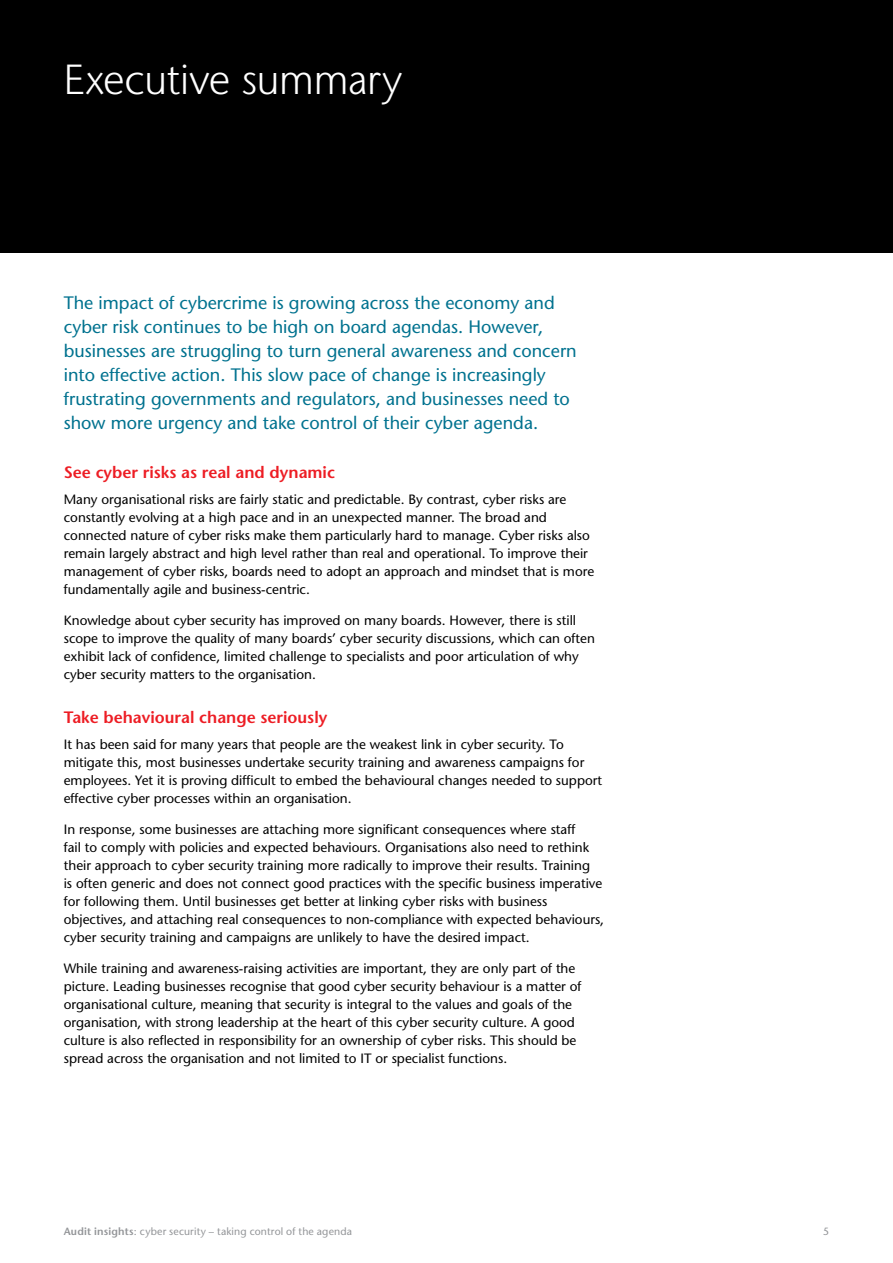
<style>
.page{position:relative;width:893px;height:1263px;background:#fff}
.page>*{position:absolute;margin:0;border:0;box-sizing:border-box;transform-origin:0 0}
.Page_headings_New{font:300 42px "Stone Sans IIITC Pro";letter-spacing:-.02em;color:#fff}
.SECTION_HEAD{font:600 31.5px "Stone Sans";letter-spacing:-.005em;color:#fff}
.Simon_teal_intro{font:18px/24px "Stone Sans";color:#00728f}
.Subhead_red_11pt{font:600 16.5px "Stone Sans";color:#ed1d24}
.Pa2{font:13.5px/18px "Stone Sans";color:#000}
.Running_Footers{font:10.5px "Stone Sans";letter-spacing:.015em;color:#939598}
.s1{font-weight:600}
</style>
<div class="page">
<div style="left:0;top:0;width:893px;height:253px;background:#000"></div>
<p class="Page_headings_New" style="left:64px;top:53px;width:340px">Executive summary</p>
<p class="SECTION_HEAD" style="left:64px;top:57px;width:402px">1. SECTION HEADER HERE</p>
<p class="Simon_teal_intro" style="left:64px;top:291px;width:515px">The impact of cybercrime is growing across the economy and cyber risk continues to be high on board agendas. However, businesses are struggling to turn general awareness and concern into effective action. This slow pace of change is increasingly frustrating governments and regulators, and businesses need to show more urgency and take control of their cyber agenda.</p>
<p class="Subhead_red_11pt" style="left:64px;top:462px;width:273px">See cyber risks as real and dynamic</p>
<p class="Pa2" style="left:64px;top:491px;width:532px">Many organisational risks are fairly static and predictable. By contrast, cyber risks are constantly evolving at a high pace and in an unexpected manner. The broad and connected nature of cyber risks make them particularly hard to manage. Cyber risks also remain largely abstract and high level rather than real and operational. To improve their management of cyber risks, boards need to adopt an approach and mindset that is more fundamentally agile and business-centric.</p>
<p class="Pa2" style="left:64px;top:611px;width:533px">Knowledge about cyber security has improved on many boards. However, there is still scope to improve the quality of many boards’ cyber security discussions, which can often exhibit lack of confidence, limited challenge to specialists and poor articulation of why cyber security matters to the organisation.</p>
<p class="Subhead_red_11pt" style="left:64px;top:707px;width:265px">Take behavioural change seriously</p>
<p class="Pa2" style="left:64px;top:735px;width:540px">It has been said for many years that people are the weakest link in cyber security. To mitigate this, most businesses undertake security training and awareness campaigns for employees. Yet it is proving difficult to embed the behavioural changes needed to support effective cyber processes within an organisation.</p>
<p class="Pa2" style="left:64px;top:820px;width:542px">In response, some businesses are attaching more significant consequences where staff<br>fail to comply with policies and expected behaviours. Organisations also need to rethink their approach to cyber security training more radically to improve their results. Training<br>is often generic and does not connect good practices with the specific business imperative for following them. Until businesses get better at linking cyber risks with business objectives, and attaching real consequences to non-compliance with expected behaviours, cyber security training and campaigns are unlikely to have the desired impact.</p>
<p class="Pa2" style="left:64px;top:959px;width:519px">While training and awareness-raising activities are important, they are only part of the picture. Leading businesses recognise that good cyber security behaviour is a matter of organisational culture, meaning that security is integral to the values and goals of the organisation, with strong leadership at the heart of this cyber security culture. A good culture is also reflected in responsibility for an ownership of cyber risks. This should be spread across the organisation and not limited to IT or specialist functions.</p>
<p class="Running_Footers" style="left:64px;top:1225px;width:290px"><span class="s1">Audit insights</span>: cyber security – taking control of the agenda</p>
<p class="Running_Footers" style="left:823px;top:1225px;width:8px">5</p>
</div>
